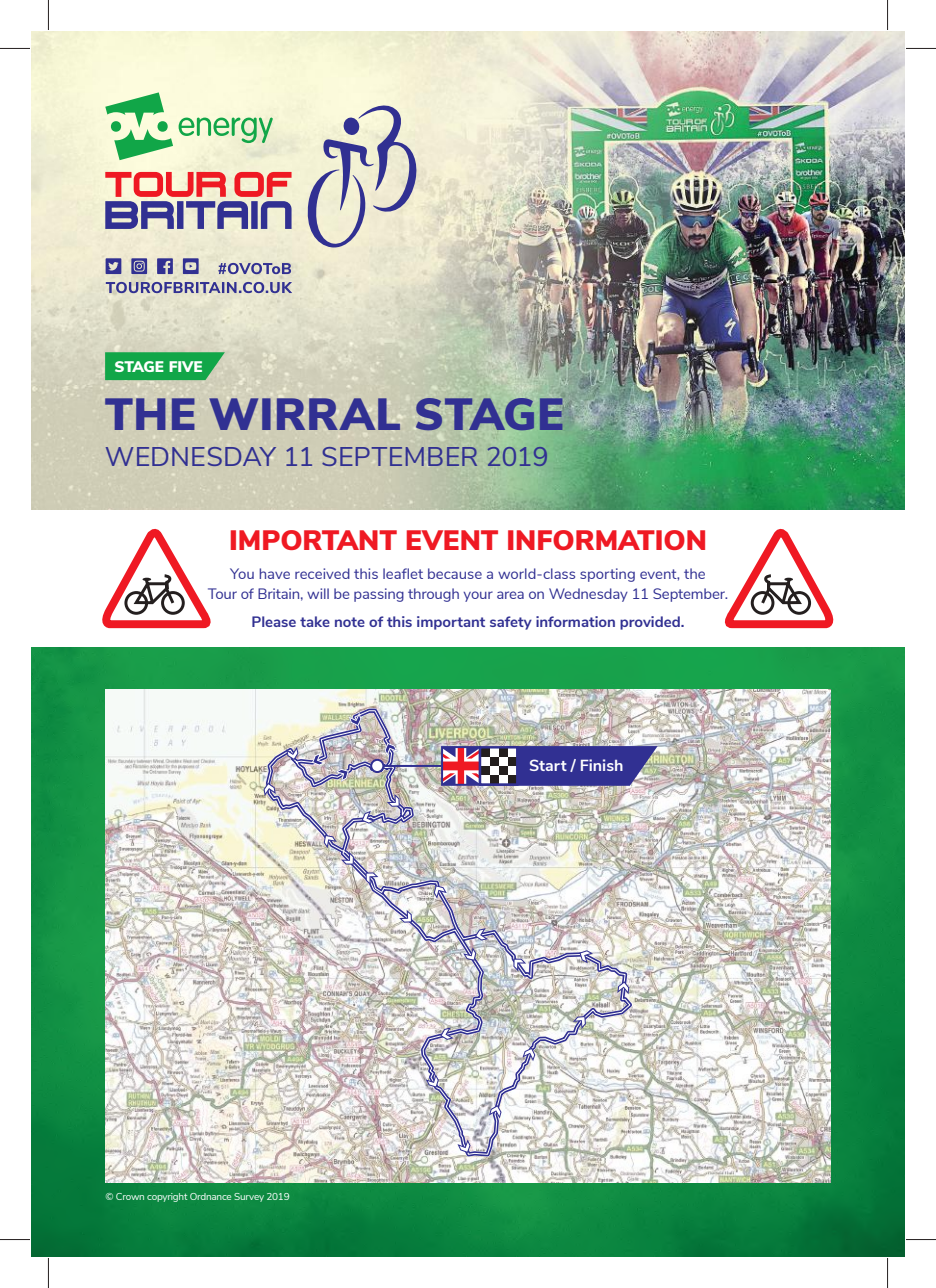
<style>
.page{position:relative;width:936px;height:1288px;background:#fff}
.page>*{position:absolute;margin:0;border:0;box-sizing:border-box;transform-origin:0 0}
.t1{font:900 45px "Nunito Sans";letter-spacing:.01em;color:#313092}
.t2{font:900 28px "Nunito Sans";color:#ef1923}
.t3{font:27px "Nunito Sans";letter-spacing:-.005em;color:#313092}
.t4{font:700 16px "Nunito Sans";color:#fff}
.t5{font:900 15.4px "Nunito Sans";letter-spacing:-.01em;color:#fff}
.t6{font:15px/20px "Nunito Sans";letter-spacing:-.01em;color:#313092;text-align:center}
.t7{font:700 15px "Nunito Sans";color:#313092}
.t8{font:10px "Nunito Sans";letter-spacing:-.02em;color:#fff}
</style>
<div class="page">
<img style="left:31px;top:31px;width:873px;height:479px">
<img style="left:31px;top:647px;width:873px;height:609px">
<svg style="left:102px;top:528px;width:109px;height:101px"></svg>
<svg style="left:724px;top:528px;width:110px;height:101px"></svg>
<svg style="left:105px;top:689px;width:726px;height:493px"></svg>
<svg style="left:264px;top:706px;width:372px;height:453px"></svg>
<img style="left:267px;top:710px;width:364px;height:445px">
<svg style="left:312px;top:752px;width:14px;height:13px"></svg>
<svg style="left:348px;top:711px;width:14px;height:15px"></svg>
<svg style="left:384px;top:742px;width:14px;height:15px"></svg>
<svg style="left:334px;top:768px;width:15px;height:14px"></svg>
<svg style="left:286px;top:746px;width:12px;height:14px"></svg>
<svg style="left:264px;top:782px;width:12px;height:14px"></svg>
<svg style="left:366px;top:872px;width:12px;height:13px"></svg>
<svg style="left:434px;top:885px;width:13px;height:13px"></svg>
<svg style="left:475px;top:928px;width:13px;height:12px"></svg>
<svg style="left:513px;top:958px;width:13px;height:13px"></svg>
<svg style="left:579px;top:950px;width:14px;height:13px"></svg>
<svg style="left:617px;top:981px;width:12px;height:13px"></svg>
<svg style="left:573px;top:1016px;width:13px;height:13px"></svg>
<svg style="left:522px;top:1047px;width:13px;height:14px"></svg>
<svg style="left:489px;top:1105px;width:12px;height:13px"></svg>
<svg style="left:457px;top:1139px;width:13px;height:13px"></svg>
<svg style="left:426px;top:1074px;width:13px;height:13px"></svg>
<svg style="left:440px;top:1027px;width:14px;height:12px"></svg>
<svg style="left:463px;top:947px;width:13px;height:13px"></svg>
<svg style="left:399px;top:909px;width:13px;height:13px"></svg>
<svg style="left:324px;top:835px;width:30px;height:29px"></svg>
<svg style="left:362px;top:810px;width:13px;height:13px"></svg>
<svg style="left:387px;top:794px;width:13px;height:12px"></svg>
<hr style="left:377px;top:765px;width:64px;height:2px;background:#313092">
<div style="left:371px;top:760px;width:12px;height:12px;background:#fff;border-radius:50%"></div>
<div style="left:370px;top:759px;width:14px;height:14px;border:2px solid #313092;border-radius:50%"></div>
<svg style="left:444px;top:746px;width:214px;height:39px;background:#594792"></svg>
<div style="left:441px;top:746px;width:40px;height:39px;border:2px solid #313092"></div>
<div style="left:490px;top:748px;width:9px;height:9px;background:#fff"></div>
<div style="left:481px;top:748px;width:9px;height:9px;background:#241f1f"></div>
<div style="left:508px;top:748px;width:9px;height:9px;background:#fff"></div>
<div style="left:499px;top:748px;width:9px;height:9px;background:#241f1f"></div>
<div style="left:490px;top:757px;width:9px;height:9px;background:#241f1f"></div>
<div style="left:481px;top:757px;width:9px;height:9px;background:#fff"></div>
<div style="left:508px;top:757px;width:9px;height:9px;background:#241f1f"></div>
<div style="left:499px;top:757px;width:9px;height:9px;background:#fff"></div>
<div style="left:490px;top:766px;width:9px;height:9px;background:#fff"></div>
<div style="left:481px;top:766px;width:9px;height:9px;background:#241f1f"></div>
<div style="left:508px;top:766px;width:9px;height:9px;background:#fff"></div>
<div style="left:499px;top:766px;width:9px;height:9px;background:#241f1f"></div>
<div style="left:490px;top:775px;width:9px;height:9px;background:#241f1f"></div>
<div style="left:481px;top:775px;width:9px;height:9px;background:#fff"></div>
<div style="left:508px;top:775px;width:9px;height:9px;background:#241f1f"></div>
<div style="left:499px;top:775px;width:9px;height:9px;background:#fff"></div>
<div style="left:479px;top:746px;width:39px;height:39px;border:2px solid #313092"></div>
<svg style="left:86px;top:352px;width:139px;height:28px;background:#3baf61"></svg>
<svg style="left:305px;top:102px;width:111px;height:145px;background:#cbc8c6"></svg>
<svg style="left:105px;top:172px;width:187px;height:57px;background:#bb8c9b"></svg>
<svg style="left:105px;top:92px;width:168px;height:68px;background:#c3e4b7"></svg>
<svg style="left:218px;top:263px;width:73px;height:11px"></svg>
<svg style="left:106px;top:282px;width:186px;height:11px;background:#9593b2"></svg>
<svg style="left:131px;top:258px;width:16px;height:16px"></svg>
<svg style="left:157px;top:258px;width:16px;height:16px"></svg>
<svg style="left:106px;top:258px;width:15px;height:16px"></svg>
<svg style="left:183px;top:258px;width:16px;height:16px"></svg>
<hr style="left:0;top:48px;width:30px;height:1px;background:#241f1f">
<hr style="left:906px;top:48px;width:30px;height:1px;background:#241f1f">
<hr style="left:0;top:1239px;width:30px;height:1px;background:#241f1f">
<hr style="left:906px;top:1239px;width:30px;height:1px;background:#241f1f">
<hr style="left:48px;top:0;width:1px;height:30px;background:#241f1f">
<hr style="left:48px;top:1257px;width:1px;height:30px;background:#241f1f">
<hr style="left:887px;top:0;width:1px;height:30px;background:#241f1f">
<hr style="left:887px;top:1257px;width:1px;height:30px;background:#241f1f">
<p class="t5" style="left:114px;top:355px;width:90px">STAGE FIVE</p>
<h1 class="t1" style="left:105px;top:381px;width:461px">THE WIRRAL STAGE</h1>
<h3 class="t3" style="left:105px;top:436px;width:445px">WEDNESDAY 11 SEPTEMBER 2019</h3>
<h2 class="t2" style="left:229px;top:520px;width:479px">IMPORTANT EVENT INFORMATION</h2>
<p class="t6" style="left:208px;top:562px;width:522px">You have received this leaflet because a world-class sporting event, the<br>Tour of Britain, will be passing through your area on Wednesday 11 September.</p>
<p class="t7" style="left:251px;top:611px;width:434px">Please take note of this important safety information provided.</p>
<p class="t8" style="left:106px;top:1189px;width:186px">© Crown copyright Ordnance Survey 2019</p>
<p class="t4" style="left:529px;top:753px;width:96px">Start / Finish</p>
</div>
